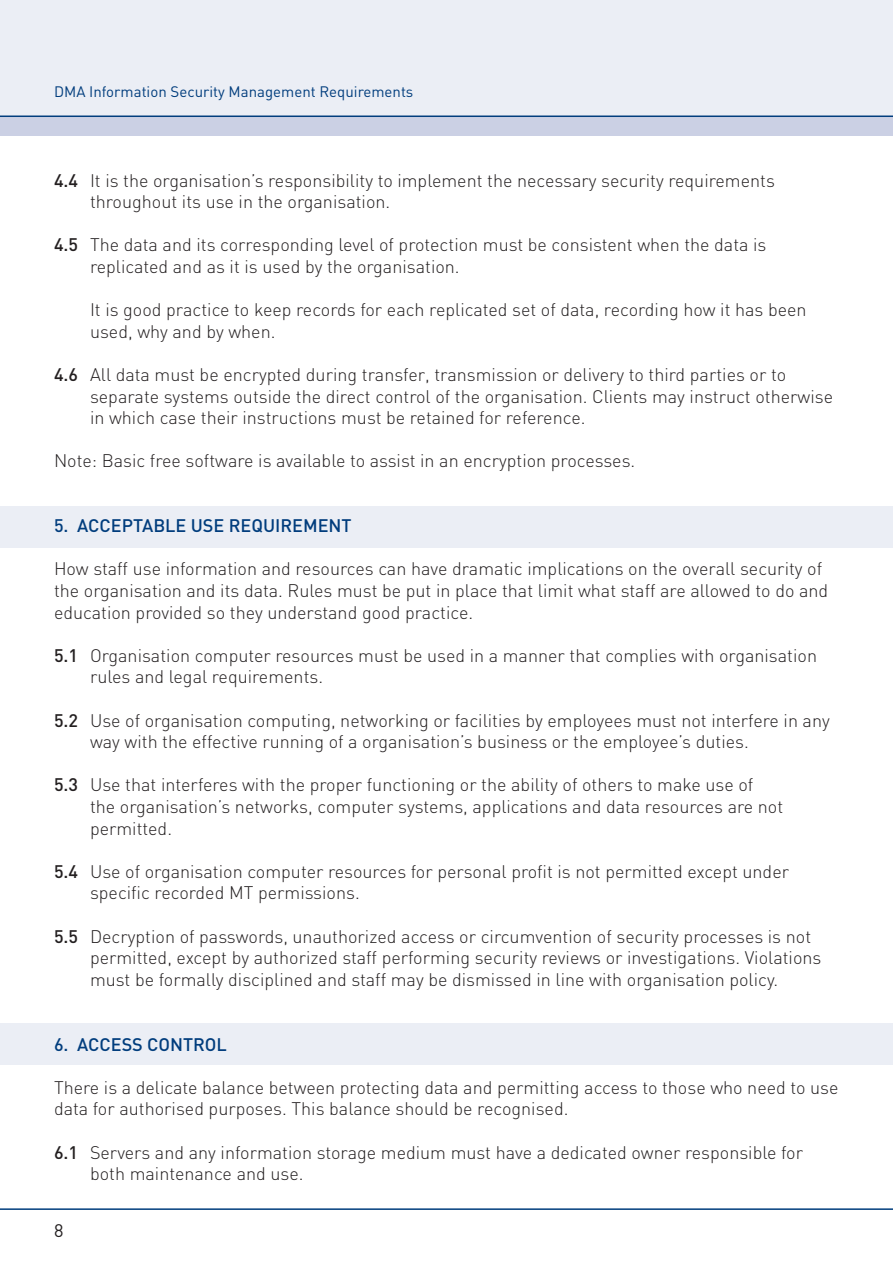
<style>
.page{position:relative;width:893px;height:1263px;background:#fff}
.page>*{position:absolute;margin:0;border:0;box-sizing:border-box;transform-origin:0 0}
.t1{font:300 18px/21.6px "DIN";color:#231f20}
.t2{font:500 18px "DIN";color:#013d7d}
.t3{font:18px "DIN";color:#231f20}
.t4{font:15px "DIN";color:#013d7d}
.s1{font-weight:500}
</style>
<div class="page">
<div style="left:0;top:116px;width:893px;height:20px;background:#cbd0e4"></div>
<div style="left:0;top:0;width:893px;height:115px;background:#ebeef5"></div>
<hr style="left:0;top:116px;width:893px;height:1px;background:#013d7d">
<hr style="left:0;top:1208px;width:893px;height:2px;background:#013d7d">
<div style="left:0;top:1023px;width:893px;height:41px;background:#ebeef5"></div>
<div style="left:0;top:506px;width:893px;height:41px;background:#ebeef5"></div>
<p class="t4" style="left:54px;top:82px;width:361px">DMA Information Security Management Requirements</p>
<p class="t1" style="left:90px;top:169px;width:686px;text-indent:-36px"><span class="s1">4.4</span> It is the organisation’s responsibility to implement the necessary security requirements throughout its use in the organisation.</p>
<p class="t1" style="left:90px;top:234px;width:678px;text-indent:-36px"><span class="s1">4.5</span> The data and its corresponding level of protection must be consistent when the data is replicated and as it is used by the organisation.</p>
<p class="t1" style="left:90px;top:299px;width:718px">It is good practice to keep records for each replicated set of data, recording how it has been used, why and by when.</p>
<p class="t1" style="left:90px;top:363px;width:745px;text-indent:-36px"><span class="s1">4.6</span> All data must be encrypted during transfer, transmission or delivery to third parties or to separate systems outside the direct control of the organisation. Clients may instruct otherwise in which case their instructions must be retained for reference.</p>
<p class="t1" style="left:54px;top:450px;width:583px">Note: Basic free software is available to assist in an encryption processes.</p>
<p class="t2" style="left:54px;top:514px;width:299px">5. ACCEPTABLE USE REQUIREMENT</p>
<p class="t1" style="left:54px;top:558px;width:776px">How staff use information and resources can have dramatic implications on the overall security of the organisation and its data. Rules must be put in place that limit what staff are allowed to do and education provided so they understand good practice.</p>
<p class="t1" style="left:90px;top:644px;width:729px;text-indent:-36px"><span class="s1">5.1</span> Organisation computer resources must be used in a manner that complies with organisation rules and legal requirements.</p>
<p class="t1" style="left:90px;top:709px;width:741px;text-indent:-36px"><span class="s1">5.2</span> Use of organisation computing, networking or facilities by employees must not interfere in any way with the effective running of a organisation’s business or the employee’s duties.</p>
<p class="t1" style="left:90px;top:774px;width:695px;text-indent:-36px"><span class="s1">5.3</span> Use that interferes with the proper functioning or the ability of others to make use of<br>the organisation’s networks, computer systems, applications and data resources are not permitted.</p>
<p class="t1" style="left:90px;top:860px;width:701px;text-indent:-36px"><span class="s1">5.4</span> Use of organisation computer resources for personal profit is not permitted except under specific recorded MT permissions.</p>
<p class="t1" style="left:90px;top:925px;width:733px;text-indent:-36px"><span class="s1">5.5</span> Decryption of passwords, unauthorized access or circumvention of security processes is not permitted, except by authorized staff performing security reviews or investigations. Violations must be formally disciplined and staff may be dismissed in line with organisation policy.</p>
<p class="t2" style="left:54px;top:1033px;width:174px">6. ACCESS CONTROL</p>
<p class="t1" style="left:54px;top:1076px;width:786px">There is a delicate balance between protecting data and permitting access to those who need to use data for authorised purposes. This balance should be recognised.</p>
<p class="t1" style="left:90px;top:1141px;width:715px;text-indent:-36px"><span class="s1">6.1</span> Servers and any information storage medium must have a dedicated owner responsible for both maintenance and use.</p>
<p class="t3" style="left:54px;top:1219px;width:11px">8</p>
</div>
